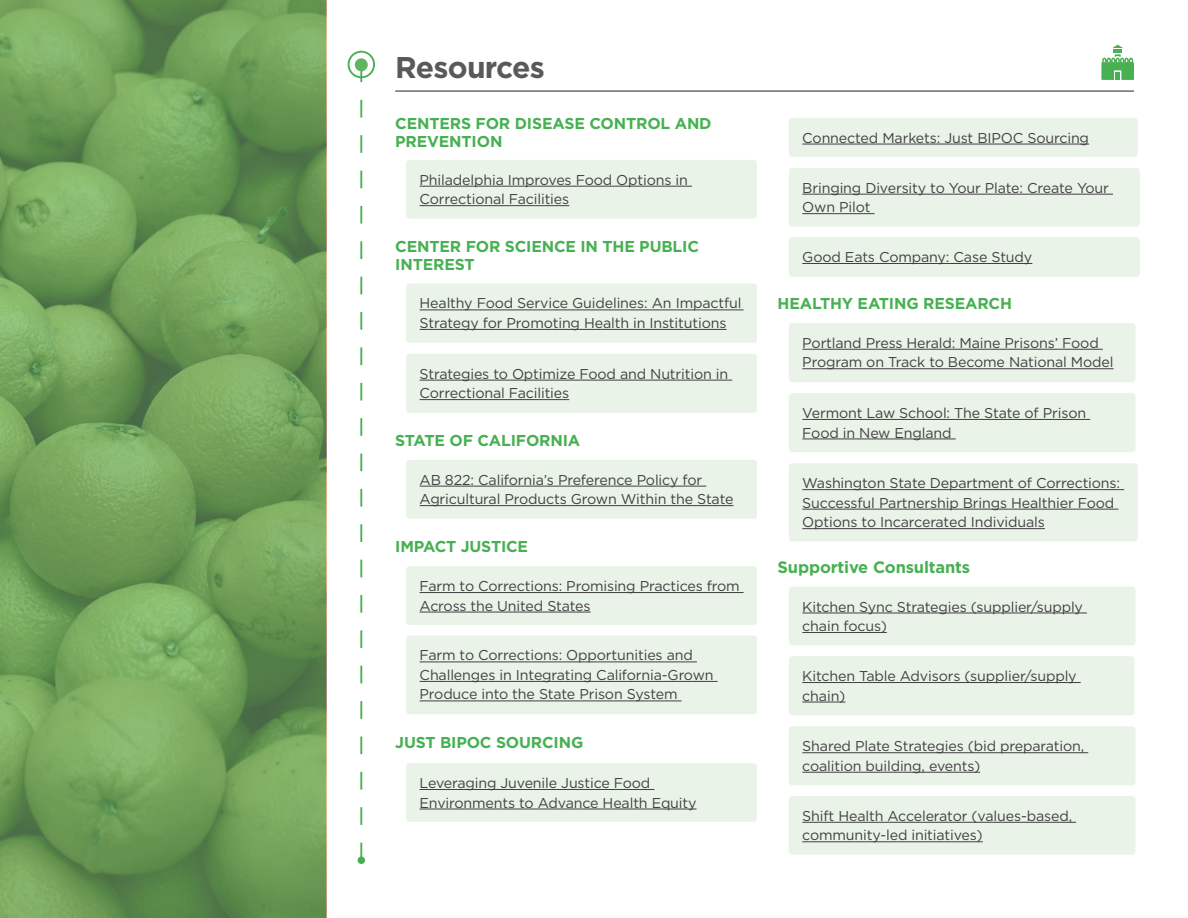
<style>
.page{position:relative;width:1188px;height:918px;background:#fff}
.page>*{position:absolute;margin:0;border:0;box-sizing:border-box;transform-origin:0 0}
.t1{font:700 30px "Gotham";letter-spacing:-.025em;color:#58595b}
.t2{font:700 16.5px "Gotham";letter-spacing:-.01em;color:#47b052}
.t3{font:700 15.75px/18px "Gotham";letter-spacing:-.01em;color:#47b052}
.t4{font:14.25px/19.5px "Gotham";letter-spacing:-.01em;color:#414042}
</style>
<div class="page">
<div style="left:406px;top:160px;width:351px;height:59px;background:#eaf3e8;border-radius:4px"></div>
<hr style="left:420px;top:186px;width:272px;height:1px;background:#414042">
<hr style="left:420px;top:205px;width:149px;height:1px;background:#414042">
<div style="left:406px;top:284px;width:351px;height:59px;background:#eaf3e8;border-radius:4px"></div>
<hr style="left:420px;top:310px;width:324px;height:1px;background:#414042">
<hr style="left:420px;top:329px;width:306px;height:1px;background:#414042">
<div style="left:406px;top:354px;width:351px;height:59px;background:#eaf3e8;border-radius:4px"></div>
<hr style="left:420px;top:380px;width:312px;height:1px;background:#414042">
<hr style="left:420px;top:399px;width:149px;height:1px;background:#414042">
<div style="left:406px;top:460px;width:351px;height:59px;background:#eaf3e8;border-radius:4px"></div>
<hr style="left:420px;top:486px;width:286px;height:1px;background:#414042">
<hr style="left:420px;top:505px;width:314px;height:1px;background:#414042">
<div style="left:406px;top:566px;width:351px;height:59px;background:#eaf3e8;border-radius:4px"></div>
<hr style="left:420px;top:592px;width:324px;height:1px;background:#414042">
<hr style="left:420px;top:612px;width:171px;height:1px;background:#414042">
<div style="left:406px;top:636px;width:351px;height:78px;background:#eaf3e8;border-radius:4px"></div>
<hr style="left:420px;top:662px;width:277px;height:1px;background:#414042">
<hr style="left:420px;top:681px;width:298px;height:1px;background:#414042">
<hr style="left:420px;top:701px;width:262px;height:1px;background:#414042">
<div style="left:789px;top:463px;width:349px;height:79px;background:#eaf3e8;border-radius:4px"></div>
<hr style="left:802px;top:489px;width:322px;height:1px;background:#414042">
<hr style="left:802px;top:509px;width:316px;height:1px;background:#414042">
<hr style="left:802px;top:528px;width:243px;height:1px;background:#414042">
<div style="left:406px;top:763px;width:351px;height:59px;background:#eaf3e8;border-radius:4px"></div>
<hr style="left:420px;top:789px;width:234px;height:1px;background:#414042">
<hr style="left:420px;top:809px;width:277px;height:1px;background:#414042">
<div style="left:789px;top:118px;width:349px;height:39px;background:#eaf3e8;border-radius:4px"></div>
<hr style="left:802px;top:144px;width:287px;height:1px;background:#414042">
<div style="left:789px;top:323px;width:347px;height:59px;background:#eaf3e8;border-radius:4px"></div>
<hr style="left:802px;top:349px;width:301px;height:1px;background:#414042">
<hr style="left:802px;top:368px;width:312px;height:1px;background:#414042">
<div style="left:789px;top:587px;width:347px;height:58px;background:#eaf3e8;border-radius:4px"></div>
<hr style="left:802px;top:613px;width:285px;height:1px;background:#414042">
<hr style="left:802px;top:632px;width:85px;height:1px;background:#414042">
<div style="left:789px;top:726px;width:347px;height:59px;background:#eaf3e8;border-radius:4px"></div>
<hr style="left:802px;top:752px;width:286px;height:1px;background:#414042">
<hr style="left:802px;top:772px;width:178px;height:1px;background:#414042">
<div style="left:789px;top:168px;width:351px;height:59px;background:#eaf3e8;border-radius:4px"></div>
<hr style="left:802px;top:194px;width:311px;height:1px;background:#414042">
<hr style="left:802px;top:213px;width:73px;height:1px;background:#414042">
<div style="left:789px;top:393px;width:347px;height:59px;background:#eaf3e8;border-radius:4px"></div>
<hr style="left:802px;top:419px;width:288px;height:1px;background:#414042">
<hr style="left:802px;top:439px;width:154px;height:1px;background:#414042">
<div style="left:789px;top:656px;width:345px;height:59px;background:#eaf3e8;border-radius:4px"></div>
<hr style="left:802px;top:682px;width:279px;height:1px;background:#414042">
<hr style="left:802px;top:702px;width:43px;height:1px;background:#414042">
<div style="left:789px;top:796px;width:347px;height:59px;background:#eaf3e8;border-radius:4px"></div>
<hr style="left:802px;top:822px;width:274px;height:1px;background:#414042">
<hr style="left:802px;top:841px;width:181px;height:1px;background:#414042">
<div style="left:789px;top:237px;width:351px;height:40px;background:#eaf3e8;border-radius:4px"></div>
<hr style="left:802px;top:263px;width:230px;height:1px;background:#414042">
<svg style="left:0;top:0;width:326px;height:918px;background:#71a05a"></svg>
<svg style="left:360px;top:71px;width:2px;height:785px"></svg>
<div style="left:358px;top:856px;width:7px;height:8px;background:#47b052;border-radius:50%"></div>
<div style="left:348px;top:51px;width:27px;height:27px;border:2px solid #47b052;border-radius:50%"></div>
<div style="left:355px;top:58px;width:13px;height:13px;background:#5fb560;border-radius:50%"></div>
<hr style="left:395px;top:90px;width:739px;height:2px;background:#696a6d">
<svg style="left:1101px;top:45px;width:33px;height:35px"></svg>
<h1 class="t1" style="left:395px;top:48px;width:151px">Resources</h1>
<p class="t3" style="left:395px;top:114px;width:318px">CENTERS FOR DISEASE CONTROL AND<br>PREVENTION</p>
<p class="t4" style="left:420px;top:170px;width:270px">Philadelphia Improves Food Options in<br>Correctional Facilities</p>
<p class="t3" style="left:395px;top:237px;width:305px">CENTER FOR SCIENCE IN THE PUBLIC<br>INTEREST</p>
<p class="t4" style="left:420px;top:293px;width:323px">Healthy Food Service Guidelines: An Impactful<br>Strategy for Promoting Health in Institutions</p>
<p class="t4" style="left:420px;top:364px;width:310px">Strategies to Optimize Food and Nutrition in<br>Correctional Facilities</p>
<p class="t3" style="left:395px;top:431px;width:187px">STATE OF CALIFORNIA</p>
<p class="t4" style="left:420px;top:470px;width:315px">AB 822: California’s Preference Policy for<br>Agricultural Products Grown Within the State</p>
<p class="t3" style="left:395px;top:538px;width:134px">IMPACT JUSTICE</p>
<p class="t4" style="left:420px;top:576px;width:322px">Farm to Corrections: Promising Practices from<br>Across the United States</p>
<p class="t4" style="left:420px;top:645px;width:296px">Farm to Corrections: Opportunities and<br>Challenges in Integrating California-Grown<br>Produce into the State Prison System</p>
<p class="t3" style="left:395px;top:734px;width:190px">JUST BIPOC SOURCING</p>
<p class="t4" style="left:420px;top:773px;width:279px">Leveraging Juvenile Justice Food<br>Environments to Advance Health Equity</p>
<p class="t4" style="left:802px;top:128px;width:288px">Connected Markets: Just BIPOC Sourcing</p>
<p class="t4" style="left:802px;top:178px;width:308px">Bringing Diversity to Your Plate: Create Your<br>Own Pilot</p>
<p class="t4" style="left:802px;top:247px;width:232px">Good Eats Company: Case Study</p>
<p class="t3" style="left:778px;top:295px;width:236px">HEALTHY EATING RESEARCH</p>
<p class="t4" style="left:802px;top:333px;width:313px">Portland Press Herald: Maine Prisons’ Food<br>Program on Track to Become National Model</p>
<p class="t4" style="left:802px;top:403px;width:285px">Vermont Law School: The State of Prison<br>Food in New England</p>
<p class="t4" style="left:802px;top:473px;width:319px">Washington State Department of Corrections:<br>Successful Partnership Brings Healthier Food<br>Options to Incarcerated Individuals</p>
<p class="t2" style="left:778px;top:557px;width:194px">Supportive Consultants</p>
<p class="t4" style="left:802px;top:596px;width:282px">Kitchen Sync Strategies (supplier/supply chain focus)</p>
<p class="t4" style="left:802px;top:666px;width:276px">Kitchen Table Advisors (supplier/supply chain)</p>
<p class="t4" style="left:802px;top:736px;width:283px">Shared Plate Strategies (bid preparation, coalition building, events)</p>
<p class="t4" style="left:802px;top:806px;width:271px">Shift Health Accelerator (values-based, community-led initiatives)</p>
</div>
